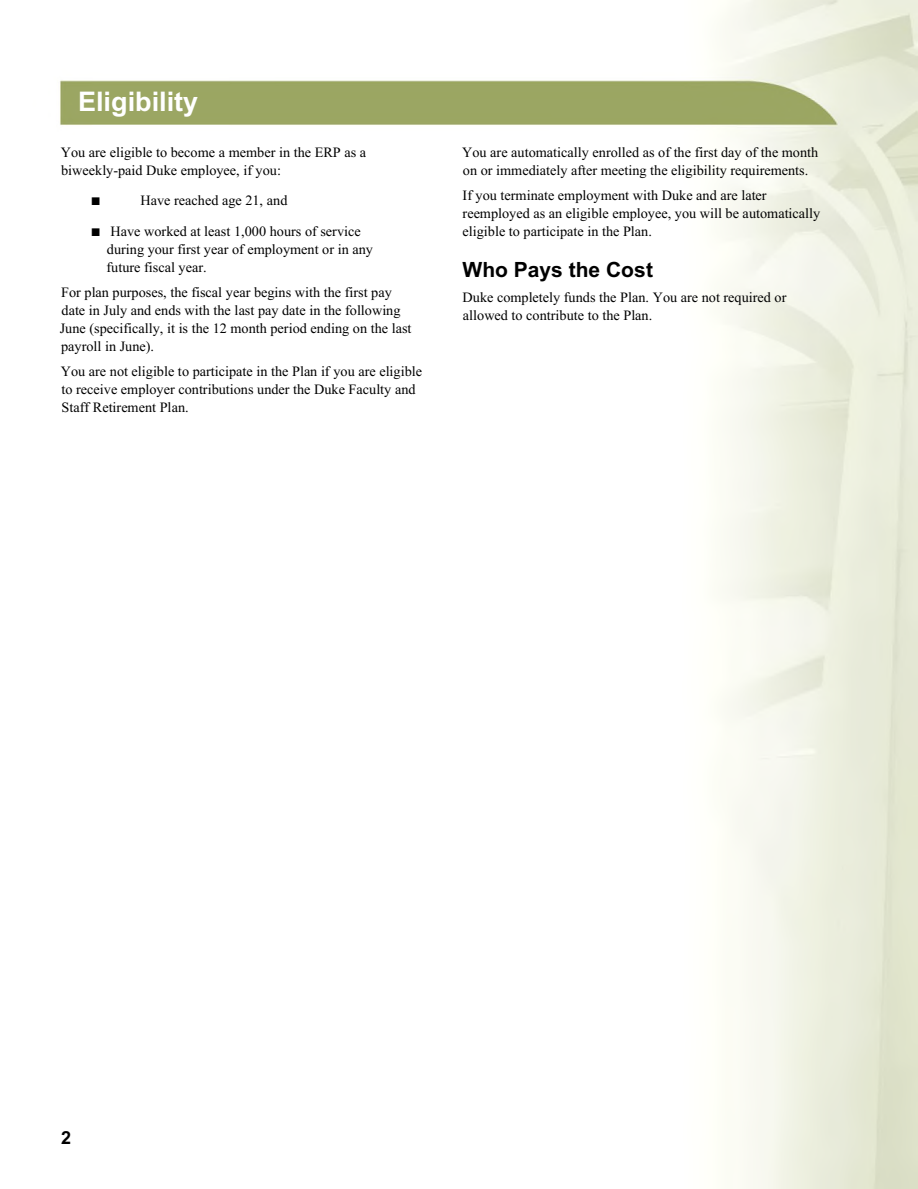
<style>
.page{position:relative;width:918px;height:1189px;background:#fff}
.page>*{position:absolute;margin:0;border:0;box-sizing:border-box;transform-origin:0 0}
.t1{font:700 27px "Arial";color:#fff}
.t2{font:700 21px "Arial";color:#000}
.t3{font:700 18px "Arial";color:#000}
.t4{font:16.5px "Arial";color:#000}
.t5{font:14.25px/18px "Times New Roman";color:#000}
.s1{font-family:"Arial";font-size:16.5px}
</style>
<div class="page">
<img style="left:60px;top:0;width:858px;height:1188px">
<h2 class="t1" style="left:78px;top:91px;width:122px">Eligibility</h2>
<p class="t5" style="left:61px;top:144px;width:307px">You are eligible to become a member in the ERP as a biweekly-paid Duke employee, if you:</p>
<p class="t4" style="left:91px;top:193px;width:11px">■</p>
<p class="t5" style="left:141px;top:193px;width:148px">Have reached age 21, and</p>
<p class="t5" style="left:107px;top:224px;width:268px;text-indent:-16px"><span class="s1">■</span> Have worked at least 1,000 hours of service during your first year of employment or in any future fiscal year.</p>
<p class="t5" style="left:60px;top:284px;width:353px">For plan purposes, the fiscal year begins with the first pay date in July and ends with the last pay date in the following June (specifically, it is the 12 month period ending on the last payroll in June).</p>
<p class="t5" style="left:61px;top:363px;width:363px">You are not eligible to participate in the Plan if you are eligible to receive employer contributions under the Duke Faculty and<br>Staff Retirement Plan.</p>
<p class="t5" style="left:462px;top:144px;width:358px">You are automatically enrolled as of the first day of the month on or immediately after meeting the eligibility requirements.</p>
<p class="t5" style="left:463px;top:187px;width:359px">If you terminate employment with Duke and are later reemployed as an eligible employee, you will be automatically eligible to participate in the Plan.</p>
<h3 class="t2" style="left:463px;top:261px;width:192px">Who Pays the Cost</h3>
<p class="t5" style="left:463px;top:289px;width:325px">Duke completely funds the Plan. You are not required or allowed to contribute to the Plan.</p>
<p class="t3" style="left:61px;top:1130px;width:12px">2</p>
</div>
